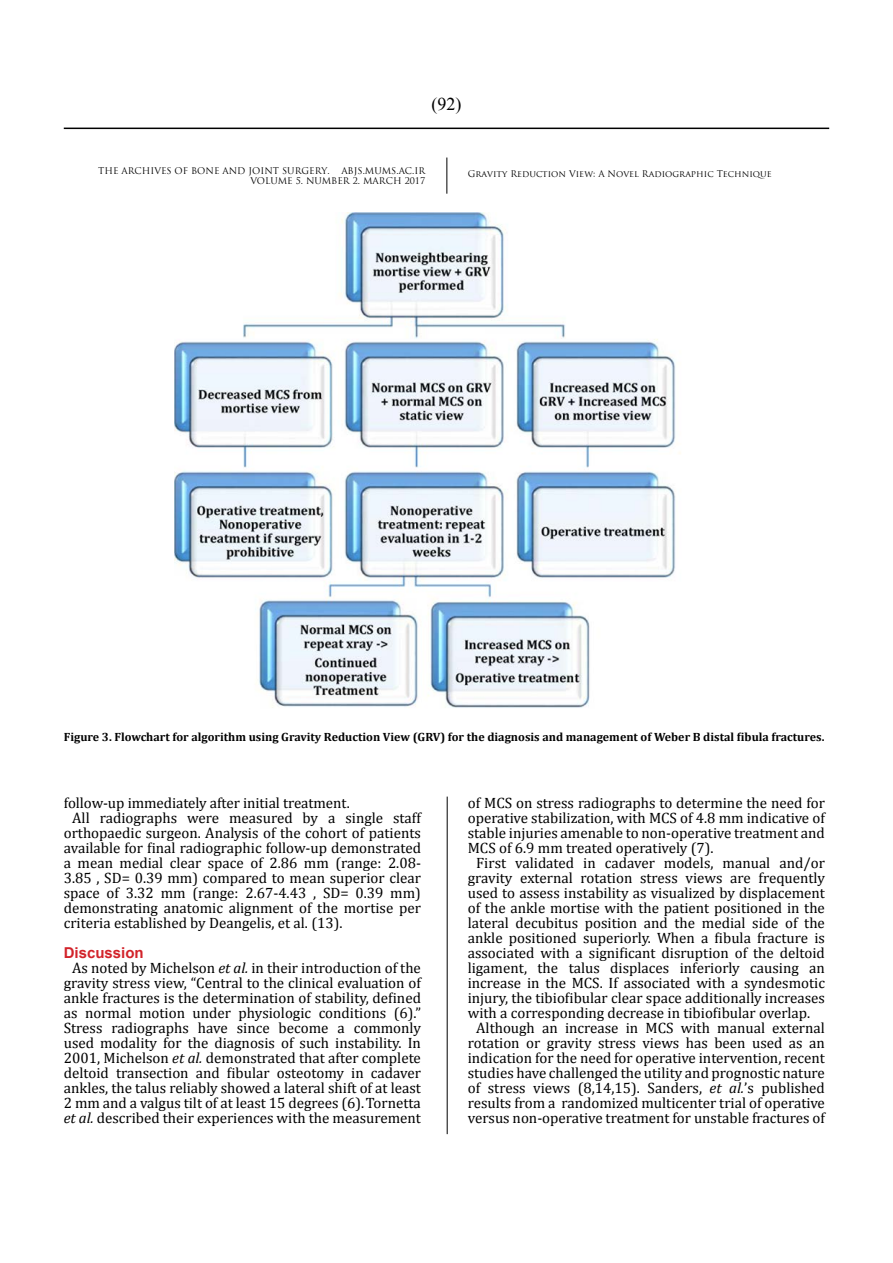
<style>
.page{position:relative;width:893px;height:1263px;background:#fff}
.page>*{position:absolute;margin:0;border:0;box-sizing:border-box;transform-origin:0 0}
.t1{font:18px "Times New Roman";color:#000}
.t2{font:15px/15px "Cambria";color:#000;text-align:center}
.t3{font:700 15px "Arial";color:#d2232a}
.t4{font:700 12px "Cambria";color:#000}
.t5{font:9px "Trajan Pro";color:#000}
.s1{font-style:italic}
</style>
<div class="page">
<hr style="left:64px;top:128px;width:765px;height:1px;background:#000">
<hr style="left:446px;top:158px;width:1px;height:36px;background:#000">
<hr style="left:447px;top:797px;width:1px;height:337px;background:#000">
<img style="left:174px;top:213px;width:507px;height:495px">
<p class="t1" style="left:431px;top:92px;width:31px">)92(</p>
<p class="t5" style="left:98px;top:165px;width:233px">THE ARCHIVES OF BONE AND JOINT SURGERY.</p>
<p class="t5" style="left:341px;top:165px;width:85px">ABJS.MUMS.AC.IR</p>
<p class="t5" style="left:468px;top:168px;width:305px">Gravity Reduction View: A Novel Radiographic Technique</p>
<p class="t5" style="left:250px;top:175px;width:176px">VOLUME 5. NUMBER 2. MARCH 2017</p>
<p class="t4" style="left:64px;top:728px;width:762px">Figure 3. Flowchart for algorithm using Gravity Reduction View (GRV) for the diagnosis and management of Weber B distal fibula fractures.</p>
<p class="t2" style="left:64px;top:795px;width:288px">follow-up immediately after initial treatment.</p>
<p class="t2" style="left:72px;top:810px;width:350px">All radiographs were measured by a single staff</p>
<p class="t2" style="left:64px;top:825px;width:359px">orthopaedic surgeon. Analysis of the cohort of patients</p>
<p class="t2" style="left:64px;top:840px;width:359px">available for final radiographic follow-up demonstrated</p>
<p class="t2" style="left:64px;top:855px;width:359px">a mean medial clear space of 2.86 mm (range: 2.08-</p>
<p class="t2" style="left:64px;top:870px;width:359px">3.85 , SD= 0.39 mm) compared to mean superior clear</p>
<p class="t2" style="left:64px;top:885px;width:359px">space of 3.32 mm (range: 2.67-4.43 , SD= 0.39 mm)</p>
<p class="t2" style="left:64px;top:900px;width:359px">demonstrating anatomic alignment of the mortise per</p>
<p class="t2" style="left:64px;top:915px;width:280px">criteria established by Deangelis, et al. (13).</p>
<p class="t3" style="left:64px;top:943px;width:82px">Discussion</p>
<p class="t2" style="left:64px;top:960px;width:359px">As noted by Michelson <span class="s1">et al.</span> in their introduction of the gravity stress view, “Central to the clinical evaluation of ankle fractures is the determination of stability, defined as normal motion under physiologic conditions (6).” Stress radiographs have since become a commonly used modality for the diagnosis of such instability. In 2001, Michelson <span class="s1">et al.</span> demonstrated that after complete deltoid transection and fibular osteotomy in cadaver ankles, the talus reliably showed a lateral shift of at least 2 mm and a valgus tilt of at least 15 degrees (6).Tornetta <span class="s1">et al.</span> described their experiences with the measurement</p>
<p class="t2" style="left:468px;top:795px;width:359px">of MCS on stress radiographs to determine the need for</p>
<p class="t2" style="left:468px;top:810px;width:359px">operative stabilization, with MCS of 4.8 mm indicative of</p>
<p class="t2" style="left:468px;top:825px;width:359px">stable injuries amenable to non-operative treatment and</p>
<p class="t2" style="left:468px;top:840px;width:247px">MCS of 6.9 mm treated operatively (7).</p>
<p class="t2" style="left:476px;top:855px;width:350px">First validated in cadaver models, manual and/or</p>
<p class="t2" style="left:468px;top:870px;width:359px">gravity external rotation stress views are frequently</p>
<p class="t2" style="left:468px;top:885px;width:359px">used to assess instability as visualized by displacement</p>
<p class="t2" style="left:468px;top:900px;width:359px">of the ankle mortise with the patient positioned in the</p>
<p class="t2" style="left:468px;top:915px;width:359px">lateral decubitus position and the medial side of the</p>
<p class="t2" style="left:468px;top:930px;width:359px">ankle positioned superiorly. When a fibula fracture is</p>
<p class="t2" style="left:468px;top:945px;width:359px">associated with a significant disruption of the deltoid</p>
<p class="t2" style="left:468px;top:960px;width:359px">ligament, the talus displaces inferiorly causing an</p>
<p class="t2" style="left:468px;top:975px;width:359px">increase in the MCS. If associated with a syndesmotic</p>
<p class="t2" style="left:468px;top:990px;width:359px">injury, the tibiofibular clear space additionally increases</p>
<p class="t2" style="left:468px;top:1005px;width:344px">with a corresponding decrease in tibiofibular overlap.</p>
<p class="t2" style="left:476px;top:1020px;width:350px">Although an increase in MCS with manual external</p>
<p class="t2" style="left:468px;top:1035px;width:359px">rotation or gravity stress views has been used as an</p>
<p class="t2" style="left:468px;top:1050px;width:359px">indication for the need for operative intervention, recent</p>
<p class="t2" style="left:468px;top:1065px;width:359px">studies have challenged the utility and prognostic nature</p>
<p class="t2" style="left:468px;top:1080px;width:359px">of stress views (8,14,15). Sanders, <span class="s1">et al.</span>’s published</p>
<p class="t2" style="left:468px;top:1095px;width:359px">results from a randomized multicenter trial of operative</p>
<p class="t2" style="left:468px;top:1110px;width:359px">versus non-operative treatment for unstable fractures of</p>
</div>
